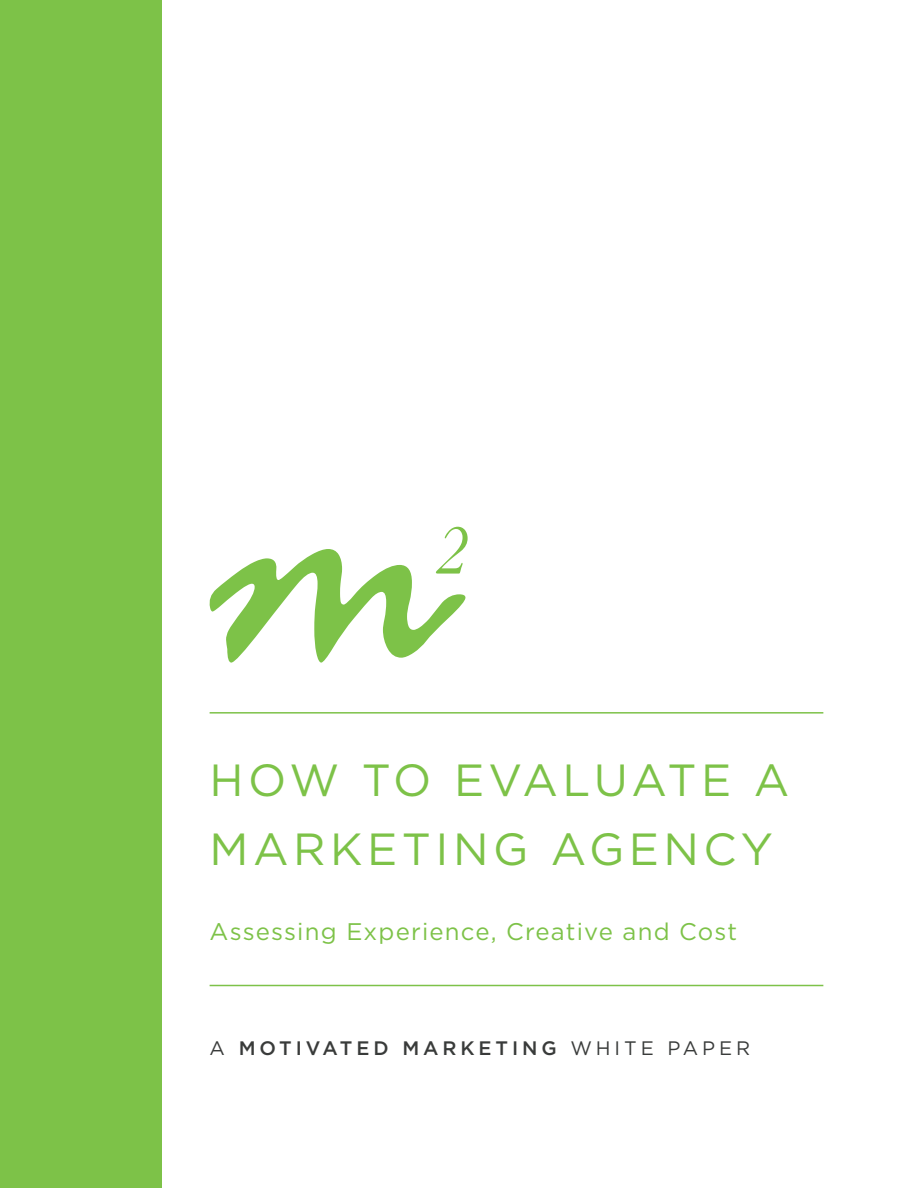
<style>
.page{position:relative;width:918px;height:1188px;background:#fff}
.page>*{position:absolute;margin:0;border:0;box-sizing:border-box;transform-origin:0 0}
.t1{font:45px/69px "Gotham";letter-spacing:.1em;color:#7dc248}
.t2{font:24px "Gotham";letter-spacing:.05em;color:#7dc248}
.t3{font:500 19.5px "Gotham";letter-spacing:.2em;color:#393b3a}
.s1{font-weight:400}
</style>
<div class="page">
<svg style="left:209px;top:527px;width:259px;height:136px"></svg>
<hr style="left:210px;top:985px;width:613px;height:1px;background:#7dc249">
<hr style="left:210px;top:712px;width:613px;height:2px;background:#7dc249">
<div style="left:0;top:0;width:162px;height:1188px;background:#7dc248"></div>
<h1 class="t1" style="left:210px;top:745px;width:581px">HOW TO EVALUATE A<br>MARKETING AGENCY</h1>
<p class="t2" style="left:210px;top:916px;width:529px">Assessing Experience, Creative and Cost</p>
<p class="t3" style="left:210px;top:1035px;width:542px"><span class="s1">A</span> MOTIVATED MARKETING <span class="s1">WHITE PAPER</span></p>
</div>
